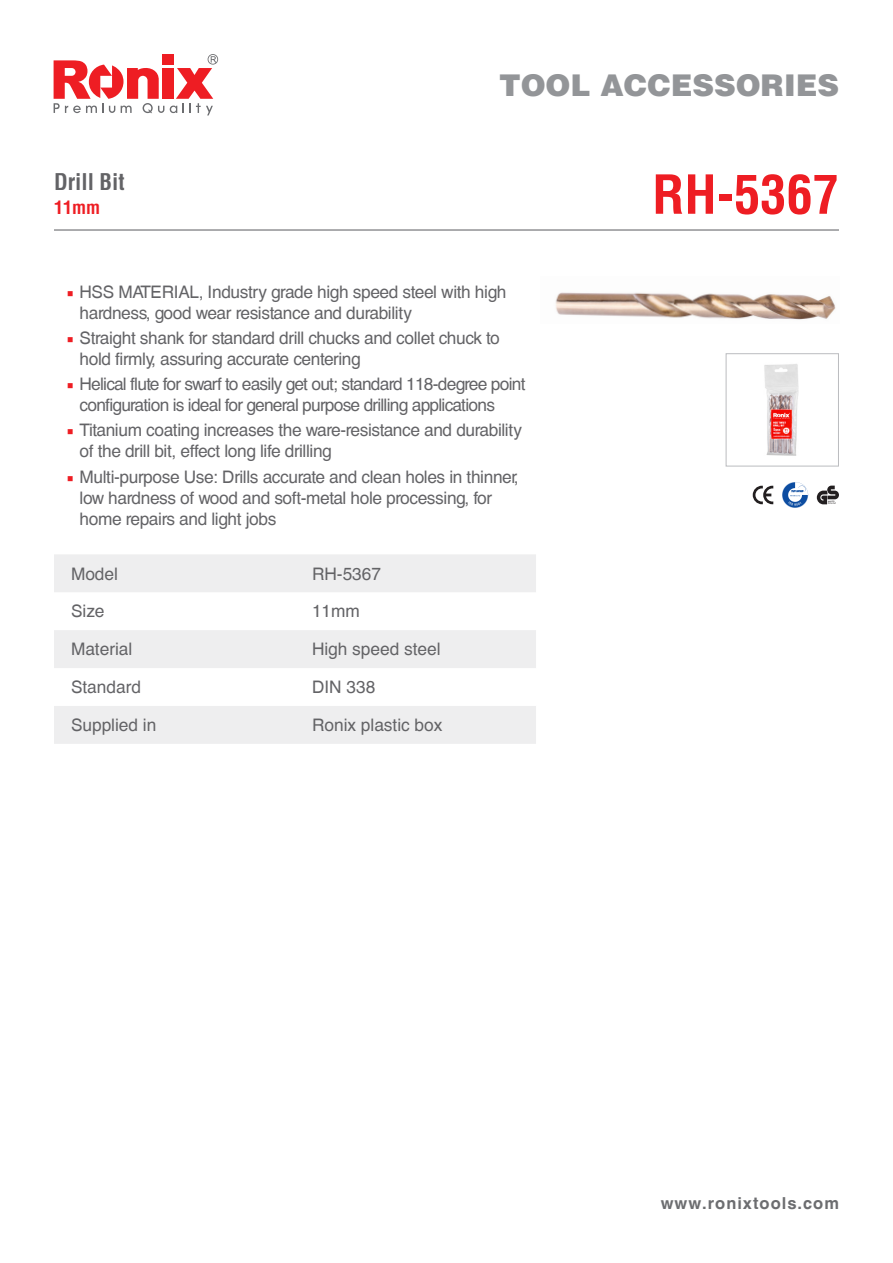
<style>
.page{position:relative;width:893px;height:1263px;background:#fff}
.page>*{position:absolute;margin:0;border:0;box-sizing:border-box;transform-origin:0 0}
.t1{font:700 condensed 52.5px "Helvetica LT";color:#ee1d23}
.t2{font:900 30px "Helvetica LT";color:#939598}
.t3{font:700 condensed 22.5px "Helvetica LT";color:#636366}
.t4{font:700 condensed 18px "Helvetica LT";color:#ee1d23}
.t5{font:17.25px/21px "Helvetica CE";letter-spacing:-.02em;color:#636366}
.t6{font:17.25px/21px "Helvetica CE";letter-spacing:-.04em;color:#636366}
.t7{font:17.25px "Helvetica CE";color:#636366}
.t8{font:700 16.5px "Helvetica CE";letter-spacing:.06em;color:#6c6d70}
.s1{font-family:"Minion Pro";color:#ee1d23}
</style>
<div class="page">
<svg style="left:170px;top:54px;width:48px;height:61px"></svg>
<div style="left:162px;top:68px;width:11px;height:31px;background:#ee1d23"></div>
<svg style="left:54px;top:60px;width:110px;height:53px"></svg>
<div style="left:162px;top:54px;width:11px;height:11px;background:#ee1d23"></div>
<svg style="left:54px;top:554px;width:482px;height:190px;fill:#eeeeef"></svg>
<hr style="left:54px;top:229px;width:785px;height:2px;background:#6c6d70">
<img style="left:555px;top:292px;width:281px;height:28px">
<img style="left:764px;top:364px;width:35px;height:92px">
<div style="left:726px;top:353px;width:113px;height:114px;border:1px solid #bcbdc0"></div>
<svg style="left:782px;top:482px;width:26px;height:26px"></svg>
<svg style="left:753px;top:486px;width:20px;height:18px"></svg>
<svg style="left:817px;top:486px;width:22px;height:18px"></svg>
<p class="t3" style="left:54px;top:167px;width:72px">Drill Bit</p>
<p class="t4" style="left:54px;top:196px;width:48px">11mm</p>
<h2 class="t2" style="left:499px;top:65px;width:341px">TOOL ACCESSORIES</h2>
<p class="t1" style="left:652px;top:162px;width:188px">RH-5367</p>
<p class="t5" style="left:80px;top:281px;width:428px;text-indent:-13px"><span class="s1">■</span> HSS MATERIAL, Industry grade high speed steel with high hardness, good wear resistance and durability</p>
<p class="t5" style="left:80px;top:327px;width:422px;text-indent:-13px"><span class="s1">■</span> Straight shank for standard drill chucks and collet chuck to hold firmly, assuring accurate centering</p>
<p class="t6" style="left:80px;top:374px;width:447px;text-indent:-13px"><span class="s1">■</span> Helical flute for swarf to easily get out; standard 118-degree point configuration is ideal for general purpose drilling applications</p>
<p class="t5" style="left:80px;top:420px;width:444px;text-indent:-13px"><span class="s1">■</span> Titanium coating increases the ware-resistance and durability of the drill bit, effect long life drilling</p>
<p class="t5" style="left:80px;top:466px;width:441px;text-indent:-13px"><span class="s1">■</span> Multi-purpose Use: Drills accurate and clean holes in thinner, low hardness of wood and soft-metal hole processing, for home repairs and light jobs</p>
<p class="t5" style="left:71px;top:563px;width:48px">Model</p>
<p class="t5" style="left:312px;top:563px;width:71px">RH-5367</p>
<p class="t5" style="left:71px;top:601px;width:35px">Size</p>
<p class="t5" style="left:312px;top:601px;width:49px">11mm</p>
<p class="t7" style="left:71px;top:639px;width:63px">Material</p>
<p class="t7" style="left:312px;top:639px;width:130px">High speed steel</p>
<p class="t7" style="left:71px;top:677px;width:72px">Standard</p>
<p class="t5" style="left:312px;top:677px;width:65px">DIN 338</p>
<p class="t7" style="left:71px;top:715px;width:87px">Supplied in</p>
<p class="t7" style="left:312px;top:715px;width:132px">Ronix plastic box</p>
<p class="t8" style="left:661px;top:1193px;width:180px">www.ronixtools.com</p>
</div>
